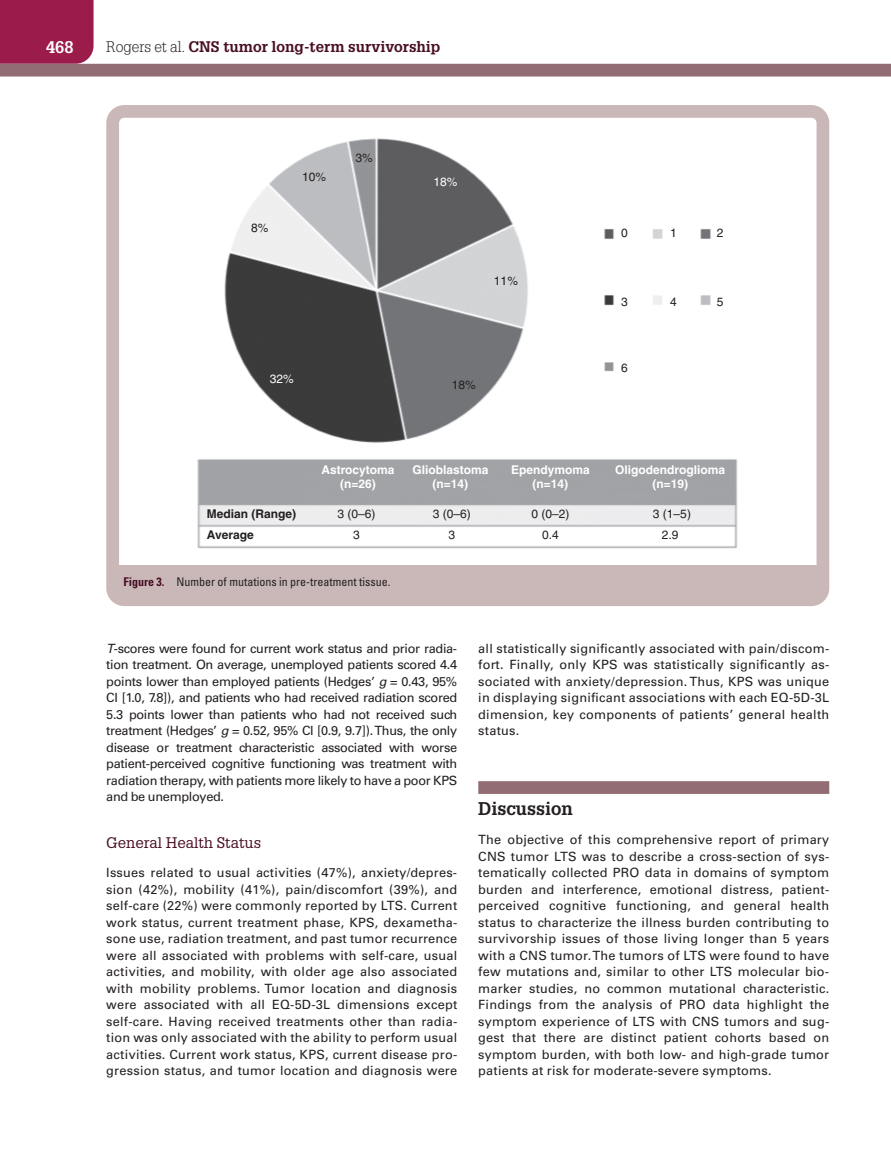
<style>
.page{position:relative;width:891px;height:1175px;background:#fff}
.page>*{position:absolute;margin:0;border:0;box-sizing:border-box;transform-origin:0 0}
.t1{font:700 18px "Glypha LT Std";color:#231f20}
.t2{font:700 16.5px "Glypha LT Std";color:#fff}
.t3{font:700 15px "Glypha LT Std";color:#490e24}
.t4{font:15px "Glypha LT Std";color:#490e24}
.t5{font:12.75px/16.5px "Univers LT Std";letter-spacing:.02em;color:#231f20;text-align:justify}
.t6{font:700 12px/14.4px "Helvetica";color:#fff;text-align:center}
.t7{font:12px "Helvetica";color:#231f20}
.t8{font:condensed 12px "Univers LT Std";color:#231f20}
.t9{font:700 12px/21px "Helvetica";color:#231f20}
.t10{font:12px "Helvetica";color:#fff}
.s1{font-weight:300;color:#231f20}
.s2{font-weight:700;color:#490e24}
.s3{font-style:italic}
</style>
<div class="page">
<div style="left:0;top:0;width:94px;height:64px;background:#9b1c4b"></div>
<div style="left:0;top:64px;width:891px;height:12px;background:#926d73"></div>
<div style="left:478px;top:781px;width:351px;height:13px;background:#926d73"></div>
<div style="left:115px;top:565px;width:706px;height:28px;background:#cab8b9"></div>
<img style="left:198px;top:139px;width:540px;height:410px">
<div style="left:106px;top:105px;width:723px;height:501px;border:13px solid #cab8b9;border-radius:12px"></div>
<p class="t2" style="left:46px;top:37px;width:29px">468</p>
<p class="t3" style="left:106px;top:37px;width:336px"><span class="s1">Rogers et al.</span> CNS tumor long-term survivorship</p>
<p class="t7" style="left:251px;top:220px;width:19px">8%</p>
<p class="t7" style="left:302px;top:169px;width:26px">10%</p>
<p class="t7" style="left:355px;top:150px;width:19px">3%</p>
<p class="t10" style="left:270px;top:372px;width:26px">32%</p>
<p class="t10" style="left:433px;top:175px;width:26px">18%</p>
<p class="t7" style="left:494px;top:274px;width:26px">11%</p>
<p class="t7" style="left:452px;top:378px;width:26px">18%</p>
<p class="t7" style="left:621px;top:226px;width:8px">0</p>
<p class="t7" style="left:670px;top:226px;width:8px">1</p>
<p class="t7" style="left:717px;top:226px;width:8px">2</p>
<p class="t7" style="left:621px;top:295px;width:8px">3</p>
<p class="t7" style="left:670px;top:295px;width:8px">4</p>
<p class="t7" style="left:717px;top:295px;width:8px">5</p>
<p class="t7" style="left:621px;top:361px;width:8px">6</p>
<p class="t6" style="left:321px;top:462px;width:74px">Astrocytoma (n=26)</p>
<p class="t6" style="left:412px;top:462px;width:78px">Glioblastoma (n=14)</p>
<p class="t6" style="left:511px;top:462px;width:80px">Ependymoma (n=14)</p>
<p class="t6" style="left:615px;top:462px;width:111px">Oligodendroglioma (n=19)</p>
<p class="t9" style="left:207px;top:503px;width:91px">Median (Range)<br>Average</p>
<p class="t7" style="left:337px;top:507px;width:40px">3 (0–6)</p>
<p class="t7" style="left:433px;top:507px;width:40px">3 (0–6)</p>
<p class="t7" style="left:531px;top:507px;width:40px">0 (0–2)</p>
<p class="t7" style="left:653px;top:507px;width:40px">3 (1–5)</p>
<p class="t7" style="left:449px;top:528px;width:8px">3</p>
<p class="t7" style="left:542px;top:528px;width:18px">0.4</p>
<p class="t7" style="left:662px;top:528px;width:18px">2.9</p>
<p class="t8" style="left:124px;top:574px;width:269px"><span class="s2">Figure 3.</span> Number of mutations in pre-treatment tissue.</p>
<p class="t7" style="left:353px;top:528px;width:8px">3</p>
<p class="t5" style="left:106px;top:640px;width:353px"><span class="s3">T</span>-scores were found for current work status and prior radia&shy;tion treatment. On average, unemployed patients scored 4.4 points lower than employed patients (Hedges’ <span class="s3">g</span> = 0.43, 95% CI [1.0, 7.8]), and patients who had received radiation scored 5.3 points lower than patients who had not received such treatment (Hedges’ <span class="s3">g</span> = 0.52, 95% CI [0.9, 9.7]). Thus, the only disease or treatment characteristic associated with worse patient-perceived cognitive functioning was treatment with radiation therapy, with patients more likely to have a poor KPS and be unemployed.</p>
<p class="t4" style="left:106px;top:833px;width:157px">General Health Status</p>
<p class="t5" style="left:106px;top:864px;width:353px">Issues related to usual activities (47%), anxiety/depres&shy;sion (42%), mobility (41%), pain/discomfort (39%), and self-care (22%) were commonly reported by LTS. Current work status, current treatment phase, KPS, dexametha&shy;sone use, radiation treatment, and past tumor recurrence were all associated with problems with self-care, usual activities, and mobility, with older age also associated with mobility problems. Tumor location and diagnosis were associated with all EQ-5D-3L dimensions except self-care. Having received treatments other than radia&shy;tion was only associated with the ability to perform usual activities. Current work status, KPS, current disease pro&shy;gression status, and tumor location and diagnosis were</p>
<p class="t5" style="left:478px;top:640px;width:353px">all statistically significantly associated with pain/discom&shy;fort. Finally, only KPS was statistically significantly as&shy;sociated with anxiety/depression. Thus, KPS was unique in displaying significant associations with each EQ-5D-3L dimension, key components of patients’ general health status.</p>
<h1 class="t1" style="left:478px;top:797px;width:96px">Discussion</h1>
<p class="t5" style="left:478px;top:831px;width:353px">The objective of this comprehensive report of primary CNS tumor LTS was to describe a cross-section of sys&shy;tematically collected PRO data in domains of symptom burden and interference, emotional distress, patient&shy;perceived cognitive functioning, and general health status to characterize the illness burden contributing to survivorship issues of those living longer than 5 years with a CNS tumor. The tumors of LTS were found to have few mutations and, similar to other LTS molecular bio&shy;marker studies, no common mutational characteristic.<br>Findings from the analysis of PRO data highlight the symptom experience of LTS with CNS tumors and sug&shy;gest that there are distinct patient cohorts based on symptom burden, with both low- and high-grade tumor patients at risk for moderate-severe symptoms.</p>
</div>
